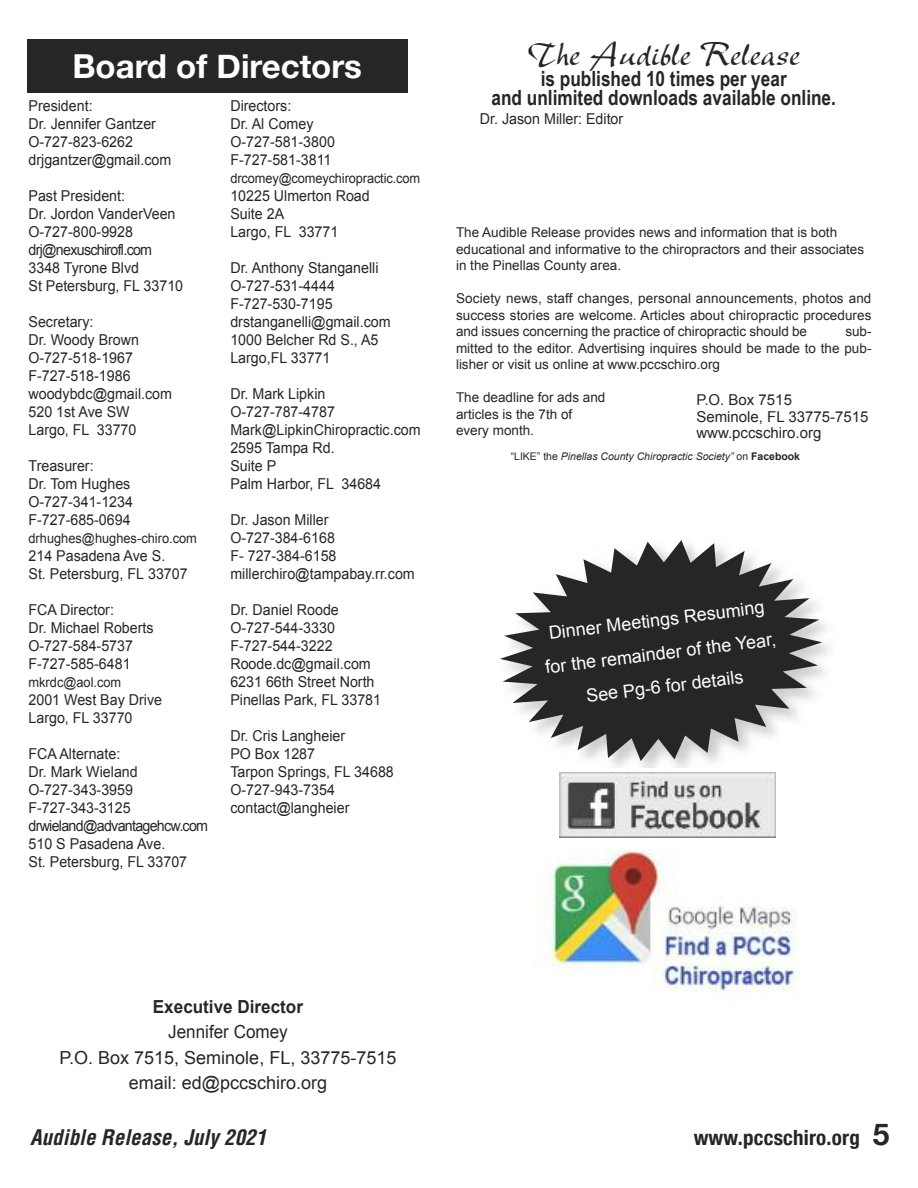
<style>
.page{position:relative;width:918px;height:1188px;background:#fff}
.page>*{position:absolute;margin:0;border:0;box-sizing:border-box;transform-origin:0 0}
.t1{font:36px "New Berolina";color:#272627}
.t2{font:700 33px "Helvetica Neue";color:#fff}
.t3{font:700 21px/19.5px "Arial Narrow";color:#272627;text-align:center}
.t4{font:italic 700 condensed 21px "Helvetica";letter-spacing:.005em;color:#272627}
.t5{font:700 condensed 21px "Helvetica Neue";letter-spacing:.01em;color:#272627}
.t6{font:18px/25.5px "Arial";color:#272627;text-align:center;scale:.95 1}
.t7{font:18px/33.3px "Arial";color:#fff;text-align:center}
.t8{font:700 18px "Arial";color:#272627;scale:.95 1}
.t9{font:15px/18px "Arial";color:#272627;scale:.95 1}
.t10{font:15px/16.5px "Arial";color:#272627}
.t11{font:13.5px/16.5px "Arial";color:#272627}
.t12{font:13.5px "Arial";color:#272627;scale:.95 1}
.t13{font:italic 10.5px "Arial";color:#272627}
.s1{font-style:normal}
.s2{font-weight:700;font-style:normal}
.s3{font-stretch:normal;font-size:30px}
</style>
<div class="page">
<div style="left:27px;top:39px;width:380px;height:54px;background:#272627"></div>
<svg style="left:500px;top:540px;width:322px;height:221px;fill:#272627"></svg>
<img style="left:540px;top:850px;width:258px;height:142px">
<img style="left:560px;top:772px;width:216px;height:65px">
<h2 class="t2" style="left:72px;top:46px;width:291px">Board of Directors</h2>
<p class="t9" style="left:29px;top:97px;width:152px">President:<br>Dr. Jennifer Gantzer<br>O-727-823-6262 drjgantzer@gmail.com</p>
<p class="t9" style="left:29px;top:187px;width:164px">Past President:<br>Dr. Jordon VanderVeen<br>O-727-800-9928 drj@nexuschirofl.com<br>3348 Tyrone Blvd<br>St Petersburg, FL 33710</p>
<p class="t9" style="left:29px;top:313px;width:153px">Secretary:<br>Dr. Woody Brown<br>O-727-518-1967<br>F-727-518-1986 woodybdc@gmail.com<br>520 1st Ave SW<br>Largo, FL 33770</p>
<p class="t9" style="left:29px;top:457px;width:112px">Treasurer:<br>Dr. Tom Hughes<br>O-727-341-1234<br>F-727-685-0694</p>
<p class="t12" style="left:29px;top:531px;width:179px">drhughes@hughes-chiro.com</p>
<p class="t9" style="left:29px;top:547px;width:169px">214 Pasadena Ave S.<br>St. Petersburg, FL 33707</p>
<p class="t9" style="left:29px;top:601px;width:133px">FCA Director:<br>Dr. Michael Roberts<br>O-727-584-5737<br>F-727-585-6481</p>
<p class="t12" style="left:29px;top:675px;width:99px">mkrdc@aol.com</p>
<p class="t9" style="left:29px;top:691px;width:142px">2001 West Bay Drive<br>Largo, FL 33770</p>
<p class="t9" style="left:29px;top:745px;width:191px">FCA Alternate:<br>Dr. Mark Wieland<br>O-727-343-3959<br>F-727-343-3125 drwieland@advantagehcw.com<br>510 S Pasadena Ave.<br>St. Petersburg, FL 33707</p>
<p class="t9" style="left:230px;top:97px;width:112px">Directors:<br>Dr. Al Comey<br>O-727-581-3800<br>F-727-581-3811</p>
<p class="t12" style="left:230px;top:171px;width:201px">drcomey@comeychiropractic.com</p>
<p class="t9" style="left:230px;top:187px;width:148px">10225 Ulmerton Road<br>Suite 2A<br>Largo, FL 33771</p>
<p class="t9" style="left:230px;top:259px;width:170px">Dr. Anthony Stanganelli<br>O-727-531-4444<br>F-727-530-7195 drstanganelli@gmail.com<br>1000 Belcher Rd S., A5<br>Largo,FL 33771</p>
<p class="t9" style="left:230px;top:385px;width:202px">Dr. Mark Lipkin<br>O-727-787-4787<br>Mark@LipkinChiropractic.com<br>2595 Tampa Rd.<br>Suite P<br>Palm Harbor, FL 34684</p>
<p class="t9" style="left:230px;top:511px;width:196px">Dr. Jason Miller<br>O-727-384-6168<br>F- 727-384-6158 millerchiro@tampabay.rr.com</p>
<p class="t9" style="left:230px;top:601px;width:160px">Dr. Daniel Roode<br>O-727-544-3330<br>F-727-544-3222<br>Roode.dc@gmail.com<br>6231 66th Street North<br>Pinellas Park, FL 33781</p>
<p class="t9" style="left:230px;top:727px;width:174px">Dr. Cris Langheier<br>PO Box 1287<br>Tarpon Springs, FL 34688<br>O-727-943-7354 contact@langheier</p>
<h1 class="t1" style="left:528px;top:38px;width:274px">The Audible Release</h1>
<h3 class="t3" style="left:491px;top:68px;width:346px">is published 10 times per year<br>and unlimited downloads available online.</h3>
<p class="t9" style="left:480px;top:110px;width:152px">Dr. Jason Miller: Editor</p>
<p class="t11" style="left:456px;top:224px;width:410px">The Audible Release provides news and information that is both educational and informative to the chiropractors and their associates in the Pinellas County area.</p>
<p class="t11" style="left:456px;top:290px;width:417px;text-align:justify">Society news, staff changes, personal announcements, photos and success stories are welcome. Articles about chiropractic procedures and issues concerning the practice of chiropractic should be</p>
<p class="t11" style="left:456px;top:323px;width:417px;text-align:justify;text-indent:389px">sub&shy;mitted to the editor. Advertising inquires should be made to the pub&shy;lisher or visit us online at www.pccschiro.org</p>
<p class="t11" style="left:456px;top:389px;width:151px">The deadline for ads and articles is the 7th of every month.</p>
<p class="t10" style="left:696px;top:392px;width:174px">P.O. Box 7515<br>Seminole, FL 33775-7515 www.pccschiro.org</p>
<p class="t13" style="left:511px;top:450px;width:291px"><span class="s1">“LIKE” the</span> Pinellas County Chiropractic Society” <span class="s1">on</span> <span class="s2">Facebook</span></p>
<p class="t7" style="left:539px;top:618px;width:234px;rotate:-7deg">Dinner Meetings Resuming for the remainder of the Year,<br>See Pg-6 for details</p>
<p class="t8" style="left:153px;top:997px;width:160px">Executive Director</p>
<p class="t6" style="left:60px;top:1019px;width:356px">Jennifer Comey<br>P.O. Box 7515, Seminole, FL, 33775-7515 email: ed@pccschiro.org</p>
<h3 class="t4" style="left:30px;top:1126px;width:238px">Audible Release, July 2021</h3>
<h3 class="t5" style="left:694px;top:1125px;width:197px">www.pccschiro.org <span class="s3">5</span></h3>
</div>
